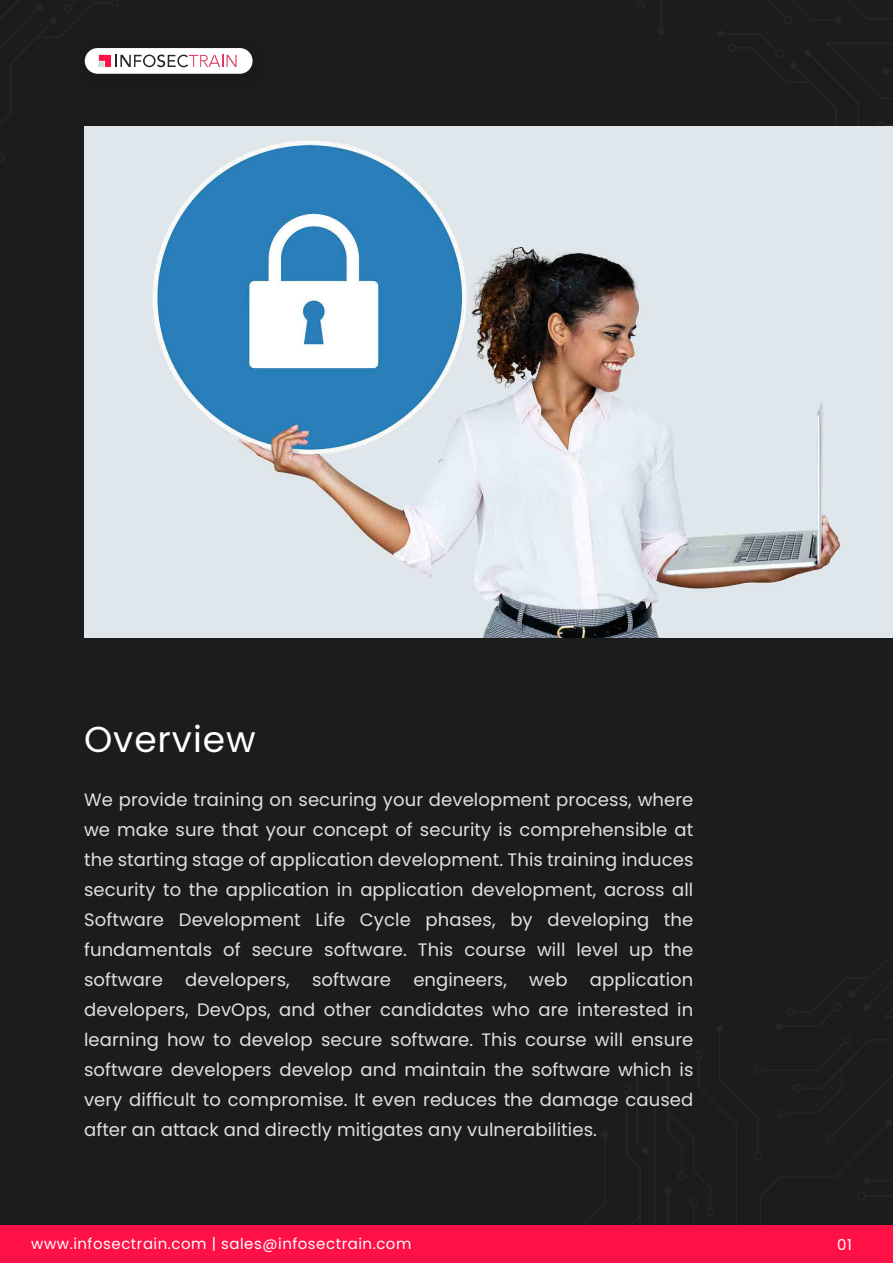
<style>
.page{position:relative;width:893px;height:1263px;background:#fff}
.page>*{position:absolute;margin:0;border:0;box-sizing:border-box;transform-origin:0 0}
.t1{font:36px "Poppins";letter-spacing:.025em;color:#fff}
.t2{font:18px/30px "Poppins";letter-spacing:.005em;color:#fff;text-align:justify}
.t3{font:15px "Poppins";letter-spacing:.035em;color:#fff}
</style>
<div class="page">
<div style="left:0;top:0;width:892px;height:1263px;background:#1c1c1c"></div>
<div style="left:0;top:1226px;width:892px;height:37px;background:#ff1046"></div>
<div style="left:85px;top:48px;width:167px;height:26px;background:#fff;border-radius:13px"></div>
<svg style="left:84px;top:48px;width:152px;height:358px"></svg>
<img style="left:85px;top:126px;width:807px;height:512px">
<h1 class="t1" style="left:84px;top:718px;width:173px">Overview</h1>
<p class="t2" style="left:84px;top:784px;width:611px">We provide training on securing your development process, where we make sure that your concept of security is comprehensible at the starting stage of application development. This training induces security to the application in application development, across all Software Development Life Cycle phases, by developing the fundamentals of secure software. This course will level up the software developers, software engineers, web application developers, DevOps, and other candidates who are interested in learning how to develop secure software. This course will ensure software developers develop and maintain the software which is very difficult to compromise. It even reduces the damage caused after an attack and directly mitigates any vulnerabilities.</p>
<p class="t3" style="left:31px;top:1235px;width:381px">www.infosectrain.com | sales@infosectrain.com</p>
<p class="t3" style="left:837px;top:1236px;width:16px">01</p>
</div>
